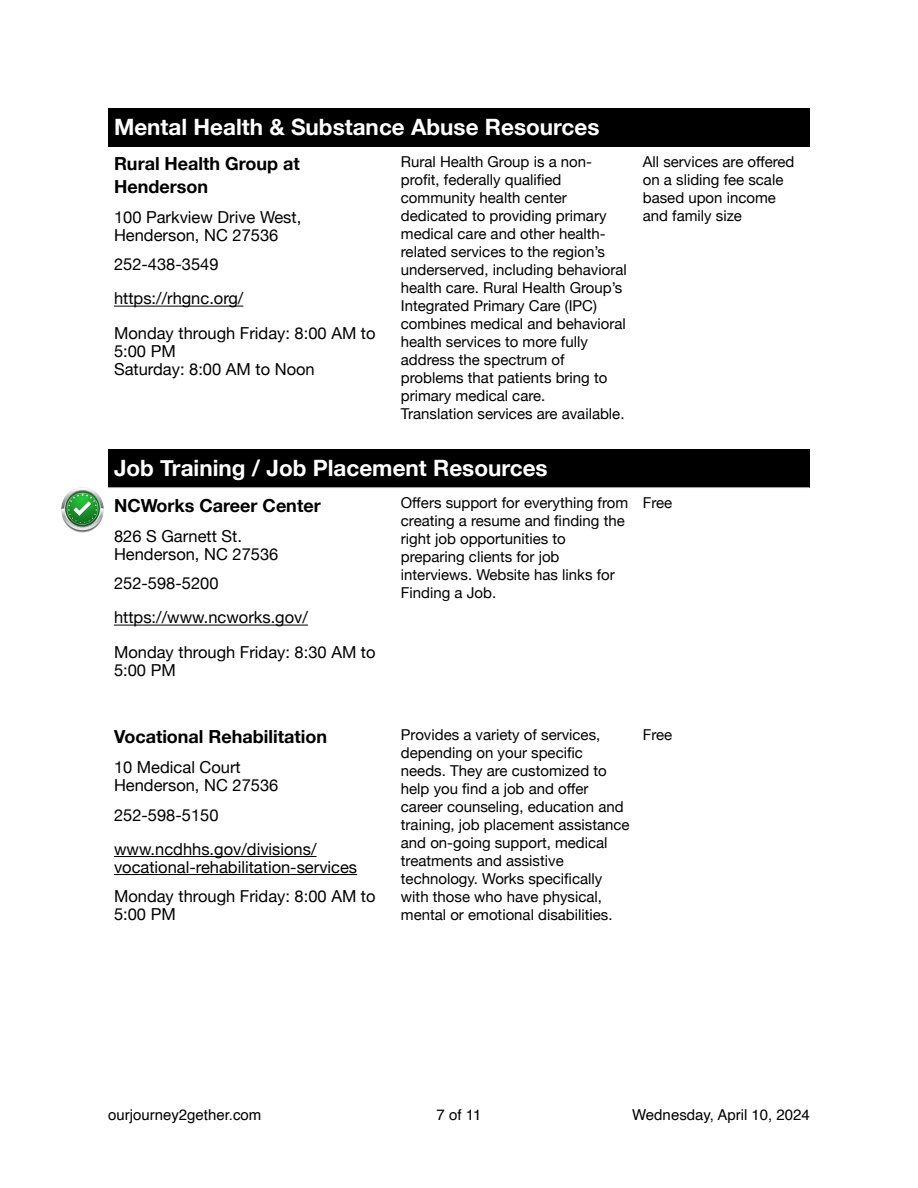
<style>
.page{position:relative;width:918px;height:1188px;background:#fff}
.page>*{position:absolute;margin:0;border:0;box-sizing:border-box;transform-origin:0 0}
.t1{font:700 22.5px "Helvetica Neue";color:#fff}
.t2{font:700 18px/22.5px "Helvetica Neue";color:#000}
.t3{font:16.5px/34px "Helvetica Neue";color:#000}
.t4{font:15px/18px "Helvetica Neue";color:#000}
.t5{font:15px "Helvetica";color:#000}
</style>
<div class="page">
<hr style="left:114px;top:306px;width:129px;height:1px;background:#000">
<div style="left:395px;top:108px;width:414px;height:38px;background:#000"></div>
<div style="left:108px;top:108px;width:287px;height:38px;background:#000"></div>
<div style="left:108px;top:449px;width:701px;height:39px;background:#000"></div>
<hr style="left:114px;top:625px;width:194px;height:1px;background:#000">
<hr style="left:114px;top:856px;width:203px;height:1px;background:#000">
<hr style="left:114px;top:874px;width:243px;height:1px;background:#000">
<hr style="left:108px;top:487px;width:701px;height:1px;background:#a6a6a6">
<img style="left:61px;top:488px;width:42px;height:44px">
<h1 class="t1" style="left:114px;top:114px;width:487px">Mental Health &amp; Substance Abuse Resources</h1>
<p class="t2" style="left:114px;top:152px;width:187px">Rural Health Group at<br>Henderson</p>
<p class="t4" style="left:401px;top:152px;width:227px">Rural Health Group is a non&shy;profit, federally qualified community health center dedicated to providing primary medical care and other health&shy;related services to the region’s underserved, including behavioral health care. Rural Health Group’s<br>Integrated Primary Care (IPC) combines medical and behavioral health services to more fully address the spectrum of problems that patients bring to primary medical care.<br>Translation services are available.</p>
<p class="t4" style="left:643px;top:152px;width:153px">All services are offered on a sliding fee scale based upon income</p>
<p class="t3" style="left:114px;top:200px;width:189px">100 Parkview Drive West,</p>
<p class="t4" style="left:643px;top:206px;width:101px">and family size</p>
<p class="t3" style="left:114px;top:220px;width:166px;line-height:29.5px">Henderson, NC 27536<br>252-438-3549</p>
<p class="t3" style="left:114px;top:281px;width:263px">https://rhgnc.org/<br>Monday through Friday: 8:00 AM to</p>
<p class="t3" style="left:114px;top:341px;width:202px;line-height:18px">5:00 PM<br>Saturday: 8:00 AM to Noon</p>
<h1 class="t1" style="left:114px;top:454px;width:435px">Job Training / Job Placement Resources</h1>
<p class="t2" style="left:114px;top:494px;width:208px">NCWorks Career Center</p>
<p class="t4" style="left:401px;top:494px;width:229px">Offers support for everything from creating a resume and fi nding the right job opportunities to preparing clients for job interviews. Website has links for<br>Finding a Job.</p>
<p class="t4" style="left:643px;top:494px;width:31px">Free</p>
<p class="t3" style="left:114px;top:527px;width:166px;line-height:18px">826 S Garnett St.<br>Henderson, NC 27536</p>
<p class="t3" style="left:114px;top:566px;width:263px">252-598-5200 https://www.ncworks.gov/<br>Monday through Friday: 8:30 AM to</p>
<p class="t3" style="left:114px;top:652px;width:63px">5:00 PM</p>
<p class="t2" style="left:114px;top:725px;width:215px">Vocational Rehabilitation</p>
<p class="t4" style="left:401px;top:725px;width:230px">Provides a variety of services, depending on your specific needs. They are customized to help you fi nd a job and offer career counseling, education and training, job placement assistance and on-going support, medical treatments and assistive technology. Works specifically with those who have physical, mental or emotional disabilities.</p>
<p class="t4" style="left:643px;top:725px;width:31px">Free</p>
<p class="t3" style="left:114px;top:758px;width:166px;line-height:18px">10 Medical Court<br>Henderson, NC 27536</p>
<p class="t3" style="left:114px;top:798px;width:204px">252-598-5150 www.ncdhhs.gov/divisions/</p>
<p class="t3" style="left:114px;top:852px;width:263px;line-height:29.5px">vocational-rehabilitation-services<br>Monday through Friday: 8:00 AM to</p>
<p class="t3" style="left:114px;top:897px;width:63px">5:00 PM</p>
<p class="t5" style="left:108px;top:1108px;width:155px">ourjourney2gether.com</p>
<p class="t5" style="left:437px;top:1108px;width:46px">7 of 11</p>
<p class="t5" style="left:632px;top:1108px;width:179px">Wednesday, April 10, 2024</p>
</div>
